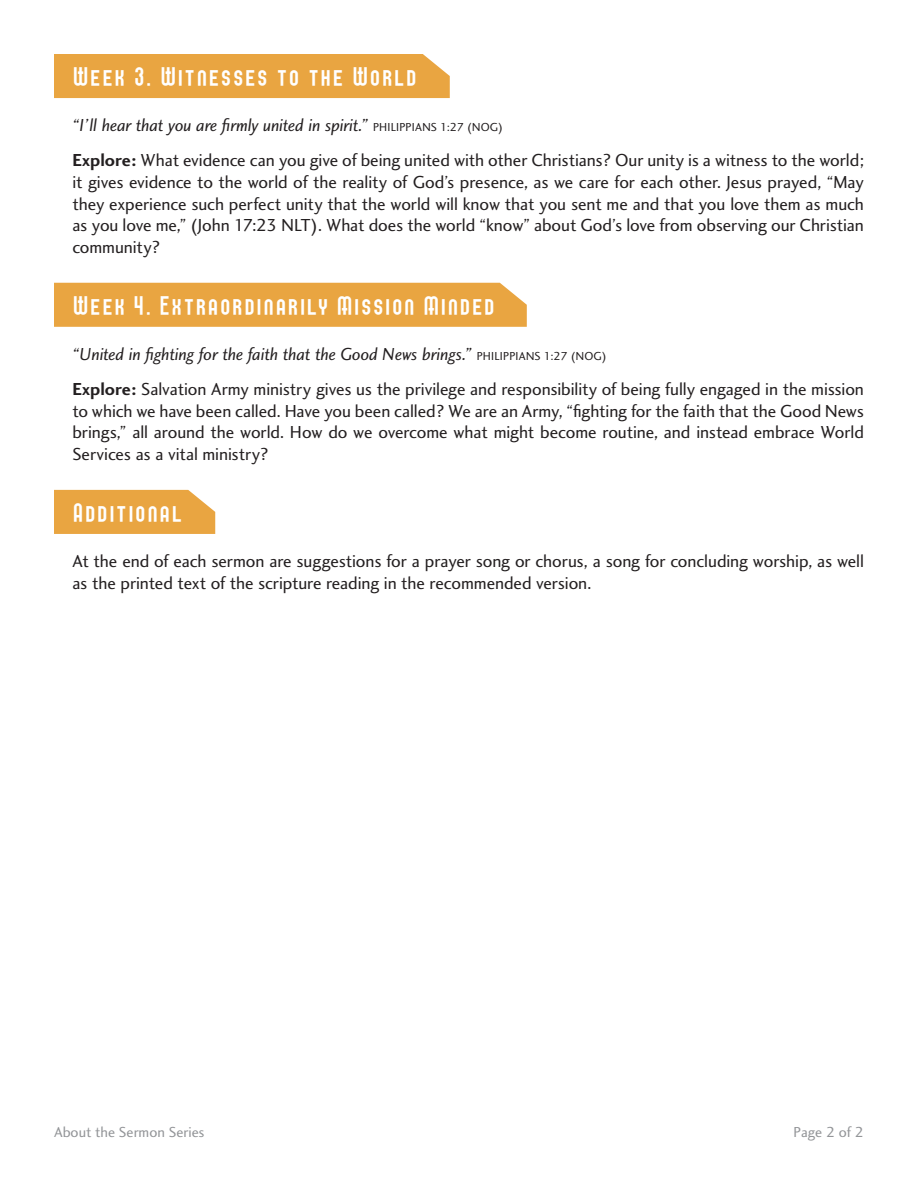
<style>
.page{position:relative;width:918px;height:1188px;background:#fff}
.page>*{position:absolute;margin:0;border:0;box-sizing:border-box;transform-origin:0 0}
.t1{font:27px "Elbaris";letter-spacing:.1em;color:#fff}
.t2{font:18px/21.6px "Charlotte Sans Book Plain";letter-spacing:-.005em;color:#231f20;text-align:justify}
.t3{font:18px "Charlotte Sans Book Italic Plain";letter-spacing:-.01em;color:#231f20}
.t4{font:15px "Charlotte Sans Book Plain";color:#939598}
.s1{font-family:"Charlotte Sans Book Plain";font-size:12px}
.s2{font-family:"Charlotte Sans Bold Plain"}
</style>
<div class="page">
<div style="left:54px;top:54px;width:396px;height:44px;background:#e9a541"></div>
<div style="left:54px;top:283px;width:473px;height:44px;background:#e9a541"></div>
<div style="left:54px;top:490px;width:161px;height:44px;background:#e9a541"></div>
<h1 class="t1" style="left:74px;top:62px;width:344px">Week 3. Witnesses to the World</h1>
<p class="t3" style="left:72px;top:115px;width:432px">“I’ll hear that you are firmly united in spirit.” <span class="s1">PHILIPPIANS 1:27 (NOG)</span></p>
<p class="t2" style="left:72px;top:149px;width:793px"><span class="s2">Explore:</span> What evidence can you give of being united with other Christians? Our unity is a witness to the world; it gives evidence to the world of the reality of God’s presence, as we care for each other. Jesus prayed, “May they experience such perfect unity that the world will know that you sent me and that you love them as much as you love me,” (John 17:23 NLT). What does the world “know” about God’s love from observing our Christian community?</p>
<h1 class="t1" style="left:74px;top:291px;width:422px">Week 4. Extraordinarily Mission Minded</h1>
<p class="t3" style="left:72px;top:343px;width:536px">“United in fighting for the faith that the Good News brings.” <span class="s1">PHILIPPIANS 1:27 (NOG)</span></p>
<p class="t2" style="left:72px;top:378px;width:793px"><span class="s2">Explore:</span> Salvation Army ministry gives us the privilege and responsibility of being fully engaged in the mission to which we have been called. Have you been called? We are an Army, “fighting for the faith that the Good News brings,” all around the world. How do we overcome what might become routine, and instead embrace World Services as a vital ministry?</p>
<h1 class="t1" style="left:74px;top:498px;width:110px">Additional</h1>
<p class="t2" style="left:72px;top:550px;width:793px">At the end of each sermon are suggestions for a prayer song or chorus, a song for concluding worship, as well as the printed text of the scripture reading in the recommended version.</p>
<p class="t4" style="left:54px;top:1123px;width:152px">About the Sermon Series</p>
<p class="t4" style="left:794px;top:1123px;width:72px">Page 2 of 2</p>
</div>
